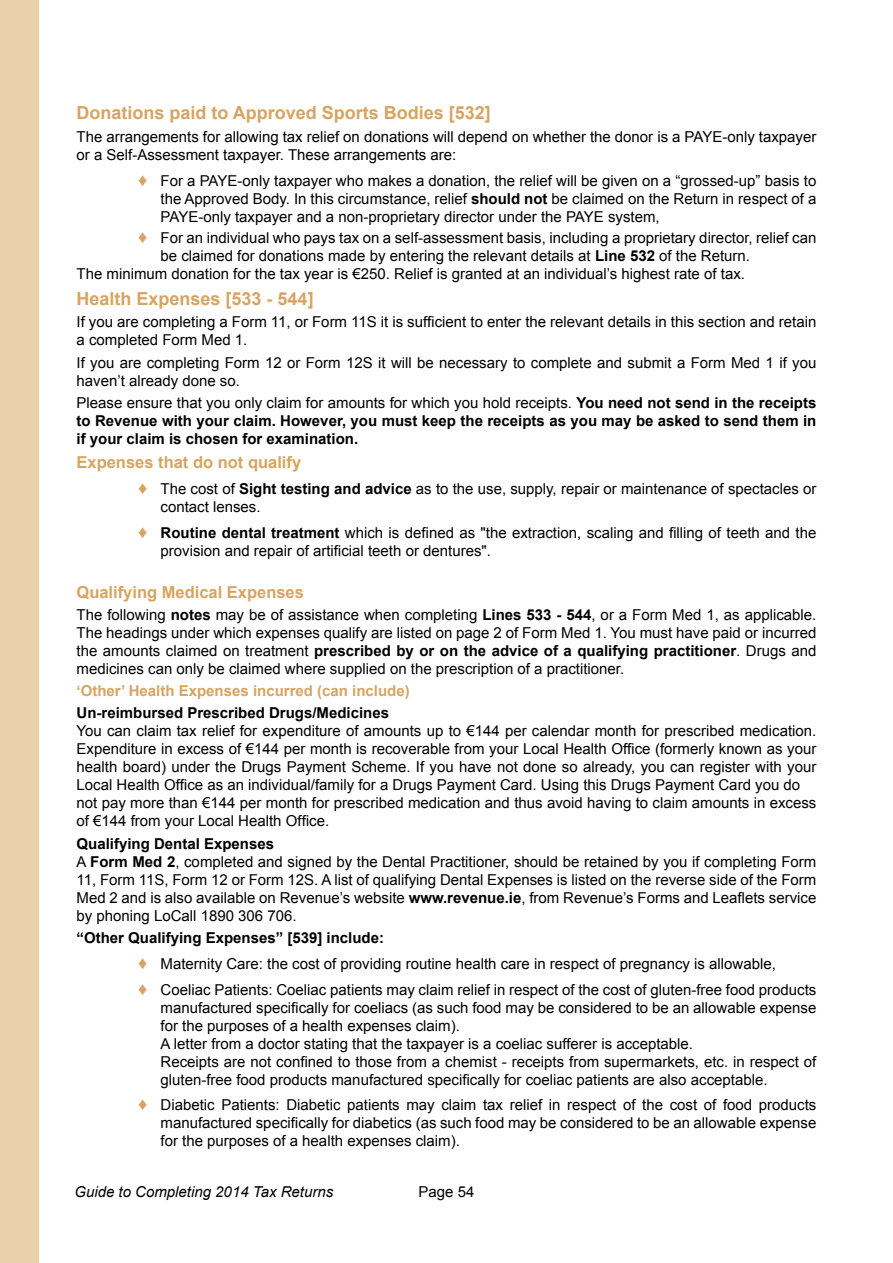
<style>
.page{position:relative;width:893px;height:1263px;background:#fff}
.page>*{position:absolute;margin:0;border:0;box-sizing:border-box;transform-origin:0 0}
.t1{font:700 18px "Arial";color:#d7a461}
.t2{font:700 16.5px "Arial";color:#d7a461}
.t3{font:15px/18px "Arial";color:#000}
.t4{font:700 15px/18px "Arial";color:#000;text-align:justify}
.t5{font:700 15px "Arial";color:#d7a461}
.t6{font:italic 15px "Arial";color:#000}
.s1{font-size:18px;color:#d7a461}
.s2{font-weight:700}
.s3{font-weight:400}
</style>
<div class="page">
<div style="left:0;top:0;width:38px;height:1263px;background:#ebd0ad"></div>
<p class="t1" style="left:77px;top:101px;width:416px">Donations paid to Approved Sports Bodies [532]</p>
<p class="t3" style="left:77px;top:128px;width:741px">The arrangements for allowing tax relief on donations will depend on whether the donor is a PAYE-only taxpayer or a Self-Assessment taxpayer. These arrangements are:</p>
<p class="t3" style="left:161px;top:171px;width:657px;text-align:justify;text-indent:-22px"><span class="s1">♦</span> For a PAYE-only taxpayer who makes a donation, the relief will be given on a “grossed-up” basis to the Approved Body. In this circumstance, relief <span class="s2">should not</span> be claimed on the Return in respect of a PAYE-only taxpayer and a non-proprietary director under the PAYE system,</p>
<p class="t3" style="left:138px;top:229px;width:680px"><span class="s1">♦</span> For an individual who pays tax on a self-assessment basis, including a proprietary director, relief can</p>
<p class="t3" style="left:161px;top:247px;width:591px">be claimed for donations made by entering the relevant details at <span class="s2">Line 532</span> of the Return.</p>
<p class="t3" style="left:77px;top:265px;width:670px">The minimum donation for the tax year is €250. Relief is granted at an individual’s highest rate of tax.</p>
<p class="t1" style="left:77px;top:287px;width:239px">Health Expenses [533 - 544]</p>
<p class="t3" style="left:77px;top:313px;width:741px">If you are completing a Form 11, or Form 11S it is sufficient to enter the relevant details in this section and retain a completed Form Med 1.</p>
<p class="t3" style="left:77px;top:353px;width:741px">If you are completing Form 12 or Form 12S it will be necessary to complete and submit a Form Med 1 if you haven’t already done so.</p>
<p class="t4" style="left:77px;top:394px;width:741px"><span class="s3">Please ensure that you only claim for amounts for which you hold receipts.</span> You need not send in the receipts to Revenue with your claim. However, you must keep the receipts as you may be asked to send them in if your claim is chosen for examination.</p>
<p class="t2" style="left:77px;top:451px;width:226px">Expenses that do not qualify</p>
<p class="t3" style="left:161px;top:480px;width:657px;text-indent:-22px"><span class="s1">♦</span> The cost of <span class="s2">Sight testing and advice</span> as to the use, supply, repair or maintenance of spectacles or contact lenses.</p>
<p class="t3" style="left:161px;top:523px;width:657px;text-indent:-22px"><span class="s1">♦</span> <span class="s2">Routine dental treatment</span> which is defined as "the extraction, scaling and filling of teeth and the provision and repair of artificial teeth or dentures".</p>
<p class="t2" style="left:77px;top:581px;width:229px">Qualifying Medical Expenses</p>
<p class="t3" style="left:77px;top:606px;width:741px;text-align:justify">The following <span class="s2">notes</span> may be of assistance when completing <span class="s2">Lines 533 - 544</span>, or a Form Med 1, as applicable.<br>The headings under which expenses qualify are listed on page 2 of Form Med 1. You must have paid or incurred the amounts claimed on treatment <span class="s2">prescribed by or on the advice of a qualifying practitioner</span>. Drugs and medicines can only be claimed where supplied on the prescription of a practitioner.</p>
<p class="t5" style="left:77px;top:681px;width:335px">‘Other’ Health Expenses incurred (can include)</p>
<p class="t4" style="left:77px;top:705px;width:314px">Un-reimbursed Prescribed Drugs/Medicines</p>
<p class="t3" style="left:77px;top:722px;width:741px">You can claim tax relief for expenditure of amounts up to €144 per calendar month for prescribed medication.<br>Expenditure in excess of €144 per month is recoverable from your Local Health Office (formerly known as your health board) under the Drugs Payment Scheme. If you have not done so already, you can register with your Local Health Office as an individual/family for a Drugs Payment Card. Using this Drugs Payment Card you do not pay more than €144 per month for prescribed medication and thus avoid having to claim amounts in excess of €144 from your Local Health Office.</p>
<p class="t3" style="left:77px;top:834px;width:741px"><span class="s2">Qualifying Dental Expenses<br></span>A <span class="s2">Form Med 2</span>, completed and signed by the Dental Practitioner, should be retained by you if completing Form 11, Form 11S, Form 12 or Form 12S. A list of qualifying Dental Expenses is listed on the reverse side of the Form Med 2 and is also available on Revenue’s website <span class="s2">www.revenue.ie</span>, from Revenue’s Forms and Leaflets service by phoning LoCall 1890 306 706.</p>
<p class="t3" style="left:138px;top:925px;width:680px;line-height:25.8px;text-indent:-61px"><span class="s2">“Other Qualifying Expenses” [539] include:<br></span><span class="s1">♦</span> Maternity Care: the cost of providing routine health care in respect of pregnancy is allowable,<br><span class="s1">♦</span> Coeliac Patients: Coeliac patients may claim relief in respect of the cost of gluten-free food products</p>
<p class="t3" style="left:161px;top:998px;width:657px">manufactured specifically for coeliacs (as such food may be considered to be an allowable expense for the purposes of a health expenses claim).<br>A letter from a doctor stating that the taxpayer is a coeliac sufferer is acceptable.<br>Receipts are not confined to those from a chemist - receipts from supermarkets, etc. in respect of gluten-free food products manufactured specifically for coeliac patients are also acceptable.</p>
<p class="t3" style="left:161px;top:1096px;width:657px;text-align:justify;text-indent:-22px"><span class="s1">♦</span> Diabetic Patients: Diabetic patients may claim tax relief in respect of the cost of food products manufactured specifically for diabetics (as such food may be considered to be an allowable expense for the purposes of a health expenses claim).</p>
<p class="t6" style="left:74px;top:1182px;width:260px">Guide to Completing 2014 Tax Returns</p>
<p class="t3" style="left:419px;top:1183px;width:57px">Page 54</p>
</div>
